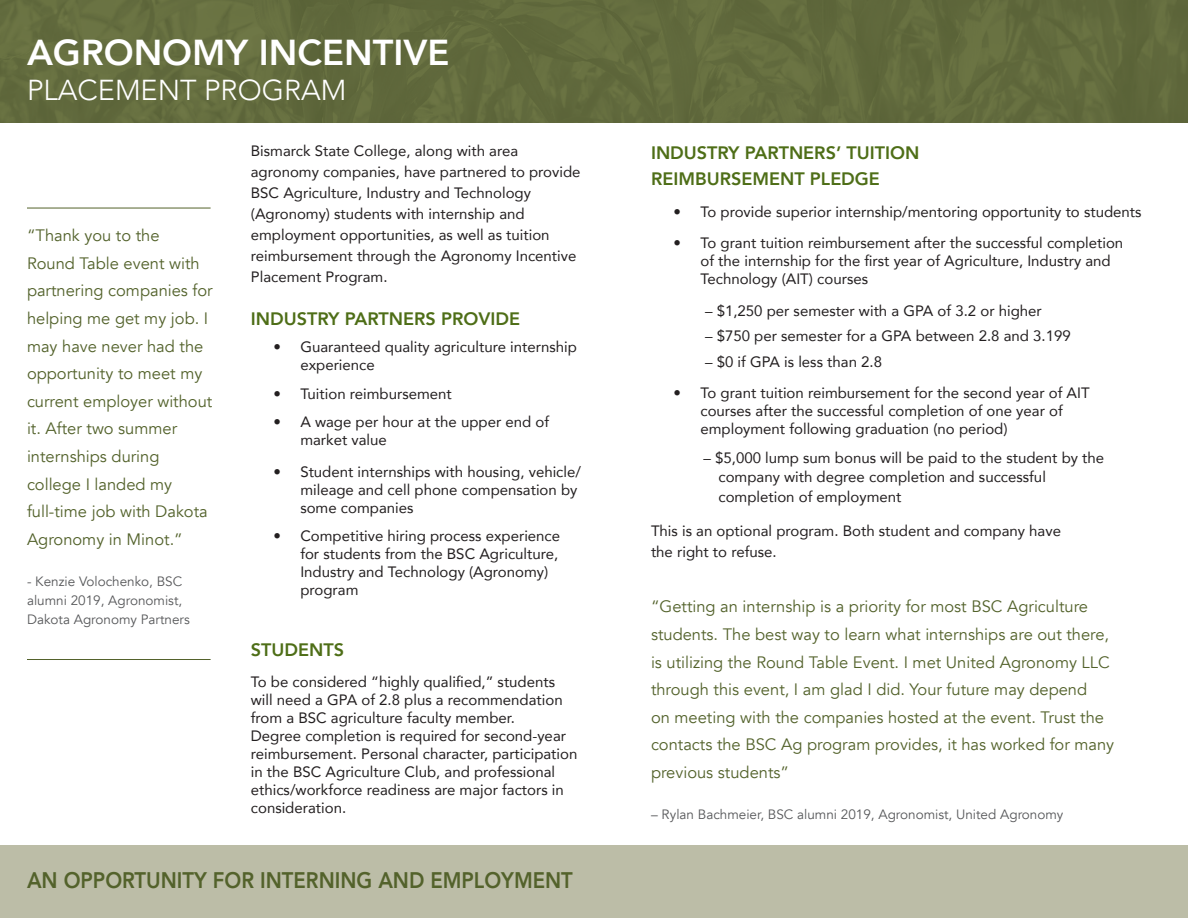
<style>
.page{position:relative;width:1188px;height:918px;background:#fff}
.page>*{position:absolute;margin:0;border:0;box-sizing:border-box;transform-origin:0 0}
.t1{font:800 36px "Avenir";color:#fff}
.t2{font:300 28.8px "Avenir";color:#fff}
.t3{font:800 22.5px "Avenir";color:#53622b;scale:.9 1}
.t4{font:800 18px/26.1px "Avenir";color:#4e6e17}
.t5{font:16.5px/27.6px "Avenir";color:#53622b}
.t6{font:15px/18px "Avenir";color:#231f20}
.t7{font:13.5px/19.2px "Avenir";color:#57585a}
</style>
<div class="page">
<div style="left:0;top:0;width:1188px;height:122px;background:#626b3e"></div>
<div style="left:0;top:846px;width:1188px;height:72px;background:#bcbda7"></div>
<hr style="left:27px;top:208px;width:184px;height:1px;background:#53622b">
<hr style="left:27px;top:659px;width:184px;height:1px;background:#53622b">
<h1 class="t1" style="left:27px;top:25px;width:424px">AGRONOMY INCENTIVE</h1>
<h2 class="t2" style="left:27px;top:73px;width:321px">PLACEMENT PROGRAM</h2>
<p class="t5" style="left:27px;top:222px;width:187px">“Thank you to the<br>Round Table event with partnering companies for helping me get my job. I may have never had the opportunity to meet my current employer without it. After two summer internships during college I landed my full-time job with Dakota<br>Agronomy in Minot.”</p>
<p class="t7" style="left:27px;top:572px;width:164px">- Kenzie Volochenko, BSC alumni 2019, Agronomist,<br>Dakota Agronomy Partners</p>
<p class="t6" style="left:251px;top:140px;width:331px;line-height:21px">Bismarck State College, along with area agronomy companies, have partnered to provide BSC Agriculture, Industry and Technology (Agronomy) students with internship and employment opportunities, as well as tuition reimbursement through the Agronomy Incentive Placement Program.</p>
<p class="t4" style="left:251px;top:306px;width:271px">INDUSTRY PARTNERS PROVIDE</p>
<p class="t6" style="left:300px;top:338px;width:278px;text-indent:-27px">• Guaranteed quality agriculture internship experience</p>
<p class="t6" style="left:273px;top:384px;width:180px">• Tuition reimbursement</p>
<p class="t6" style="left:300px;top:413px;width:250px;text-indent:-27px">• A wage per hour at the upper end of market value</p>
<p class="t6" style="left:300px;top:462px;width:282px;text-indent:-27px">• Student internships with housing, vehicle/ mileage and cell phone compensation by some companies</p>
<p class="t6" style="left:300px;top:527px;width:261px;text-indent:-27px">• Competitive hiring process experience for students from the BSC Agriculture,<br>Industry and Technology (Agronomy) program</p>
<p class="t4" style="left:251px;top:637px;width:95px">STUDENTS</p>
<p class="t6" style="left:251px;top:673px;width:328px">To be considered “highly qualified,” students will need a GPA of 2.8 plus a recommendation from a BSC agriculture faculty member.<br>Degree completion is required for second-year reimbursement. Personal character, participation in the BSC Agriculture Club, and professional ethics/workforce readiness are major factors in consideration.</p>
<h3 class="t3" style="left:27px;top:862px;width:608px">AN OPPORTUNITY FOR INTERNING AND EMPLOYMENT</h3>
<p class="t4" style="left:651px;top:140px;width:270px">INDUSTRY PARTNERS’ TUITION<br>REIMBURSEMENT PLEDGE</p>
<p class="t6" style="left:674px;top:202px;width:470px">• To provide superior internship/mentoring opportunity to students</p>
<p class="t6" style="left:700px;top:234px;width:424px;text-indent:-27px">• To grant tuition reimbursement after the successful completion of the internship for the first year of Agriculture, Industry and<br>Technology (AIT) courses</p>
<p class="t6" style="left:705px;top:301px;width:338px">– $1,250 per semester with a GPA of 3.2 or higher</p>
<p class="t6" style="left:705px;top:327px;width:367px">– $750 per semester for a GPA between 2.8 and 3.199</p>
<p class="t6" style="left:705px;top:352px;width:179px">– $0 if GPA is less than 2.8</p>
<p class="t6" style="left:700px;top:384px;width:391px;text-indent:-27px">• To grant tuition reimbursement for the second year of AIT courses after the successful completion of one year of employment following graduation (no period)</p>
<p class="t6" style="left:718px;top:447px;width:387px;line-height:19.5px;text-indent:-15px">– $5,000 lump sum bonus will be paid to the student by the company with degree completion and successful completion of employment</p>
<p class="t6" style="left:651px;top:520px;width:412px;line-height:21px">This is an optional program. Both student and company have the right to refuse.</p>
<p class="t5" style="left:651px;top:593px;width:465px">“Getting an internship is a priority for most BSC Agriculture students. The best way to learn what internships are out there, is utilizing the Round Table Event. I met United Agronomy LLC through this event, I am glad I did. Your future may depend<br>on meeting with the companies hosted at the event. Trust the contacts the BSC Ag program provides, it has worked for many previous students”</p>
<p class="t7" style="left:651px;top:805px;width:414px">– Rylan Bachmeier, BSC alumni 2019, Agronomist, United Agronomy</p>
</div>
